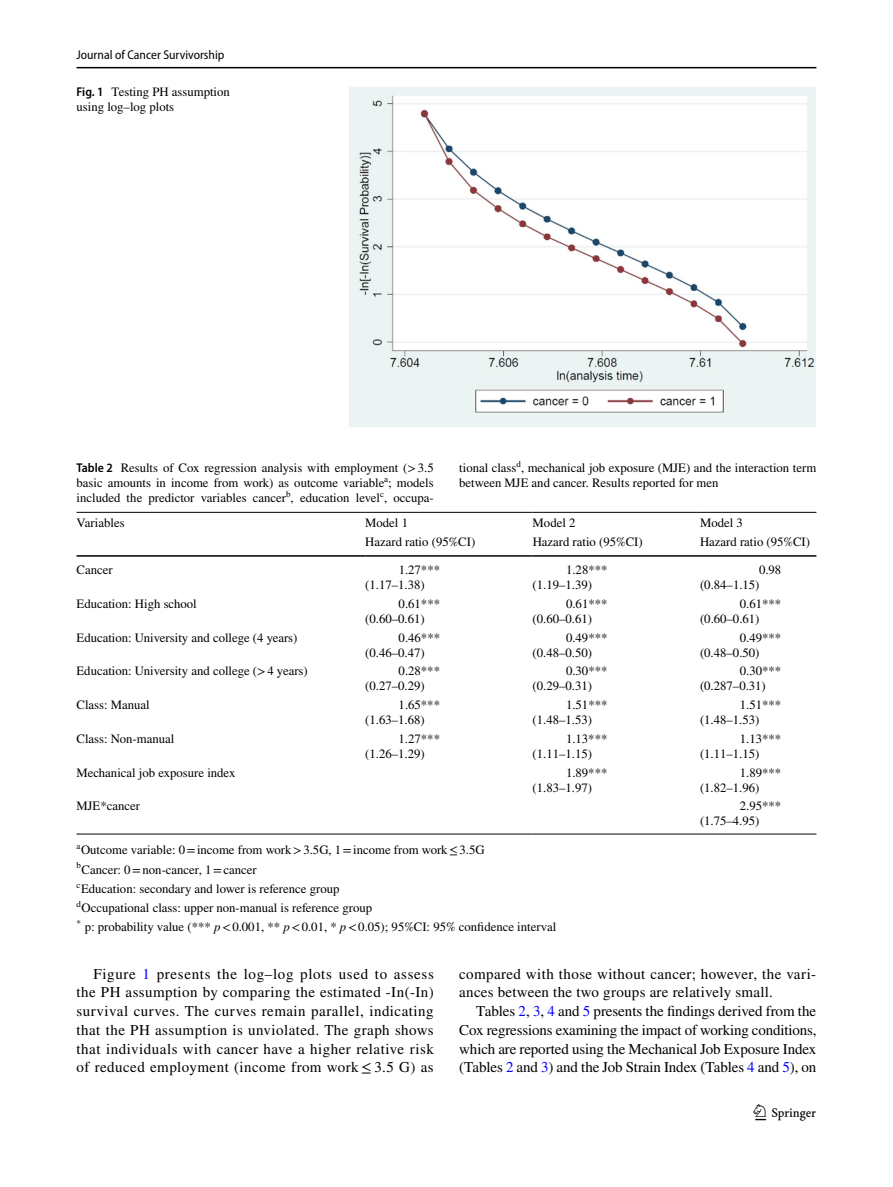
<style>
.page{position:relative;width:893px;height:1187px;background:#fff}
.page>*{position:absolute;margin:0;border:0;box-sizing:border-box;transform-origin:0 0}
.t1{font:22.5px "Springnew Regular 3";color:#000}
.t2{font:15px/18.8px "STIX";letter-spacing:.02em;color:#000;text-align:justify}
.t3{font:12.75px/15px "STIX";color:#000}
.t4{font:semi-condensed 12.75px "Myriad Pro";color:#000}
.s1{font-family:"Myriad Pro";font-weight:600;font-stretch:semi-condensed}
.s2{font-style:italic}
.s3{color:#00f}
</style>
<div class="page">
<hr style="left:77px;top:67px;width:739px;height:1px;background:#000">
<img style="left:349px;top:87px;width:467px;height:340px">
<hr style="left:77px;top:512px;width:288px;height:1px;background:#000">
<hr style="left:77px;top:555px;width:288px;height:1px;background:#000">
<hr style="left:365px;top:512px;width:168px;height:1px;background:#000">
<hr style="left:533px;top:512px;width:167px;height:1px;background:#000">
<hr style="left:700px;top:512px;width:116px;height:1px;background:#000">
<hr style="left:365px;top:555px;width:168px;height:1px;background:#000">
<hr style="left:533px;top:555px;width:167px;height:1px;background:#000">
<hr style="left:700px;top:555px;width:116px;height:1px;background:#000">
<hr style="left:77px;top:833px;width:288px;height:1px;background:#000">
<hr style="left:365px;top:833px;width:168px;height:1px;background:#000">
<hr style="left:533px;top:833px;width:167px;height:1px;background:#000">
<hr style="left:700px;top:833px;width:116px;height:1px;background:#000">
<p class="t4" style="left:77px;top:48px;width:149px">Journal of Cancer Survivorship</p>
<p class="t3" style="left:77px;top:85px;width:155px"><span class="s1">Fig. 1</span> Testing PH assumption using log–log plots</p>
<p class="t3" style="left:77px;top:461px;width:359px;text-align:justify"><span class="s1">Table 2</span> Results of Cox regression analysis with employment (&gt;3.5 basic amounts in income from work) as outcome variable<sup>a</sup>; models included the predictor variables cancer<sup>b</sup>, education level<sup>c</sup>, occupa-</p>
<p class="t3" style="left:459px;top:461px;width:359px">tional class<sup>d</sup>, mechanical job exposure (MJE) and the interaction term between MJE and cancer. Results reported for men</p>
<p class="t3" style="left:77px;top:516px;width:50px">Variables</p>
<p class="t3" style="left:365px;top:516px;width:44px">Model 1</p>
<p class="t3" style="left:533px;top:516px;width:44px">Model 2</p>
<p class="t3" style="left:700px;top:516px;width:44px">Model 3</p>
<p class="t3" style="left:365px;top:535px;width:112px">Hazard ratio (95%CI)</p>
<p class="t3" style="left:533px;top:535px;width:112px">Hazard ratio (95%CI)</p>
<p class="t3" style="left:700px;top:535px;width:112px">Hazard ratio (95%CI)</p>
<p class="t3" style="left:77px;top:563px;width:38px">Cancer</p>
<p class="t3" style="left:365px;top:563px;width:76px;text-indent:33px">1.27*** (1.17–1.38)</p>
<p class="t3" style="left:533px;top:563px;width:76px;text-indent:33px">1.28*** (1.19–1.39)</p>
<p class="t3" style="left:700px;top:563px;width:83px;text-indent:59px">0.98 (0.84–1.15)</p>
<p class="t3" style="left:77px;top:597px;width:122px">Education: High school</p>
<p class="t3" style="left:365px;top:597px;width:76px;text-indent:33px">0.61*** (0.60–0.61)</p>
<p class="t3" style="left:533px;top:597px;width:76px;text-indent:33px">0.61*** (0.60–0.61)</p>
<p class="t3" style="left:700px;top:597px;width:83px;text-indent:40px">0.61*** (0.60–0.61)</p>
<p class="t3" style="left:77px;top:630px;width:222px">Education: University and college (4 years)</p>
<p class="t3" style="left:365px;top:630px;width:76px;text-indent:33px">0.46*** (0.46–0.47)</p>
<p class="t3" style="left:533px;top:630px;width:76px;text-indent:33px">0.49*** (0.48–0.50)</p>
<p class="t3" style="left:700px;top:630px;width:83px;text-indent:40px">0.49*** (0.48–0.50)</p>
<p class="t3" style="left:77px;top:664px;width:233px">Education: University and college (&gt;4 years)</p>
<p class="t3" style="left:365px;top:664px;width:76px;text-indent:33px">0.28*** (0.27–0.29)</p>
<p class="t3" style="left:533px;top:664px;width:76px;text-indent:33px">0.30*** (0.29–0.31)</p>
<p class="t3" style="left:700px;top:664px;width:83px;text-indent:40px">0.30*** (0.287–0.31)</p>
<p class="t3" style="left:77px;top:698px;width:75px">Class: Manual</p>
<p class="t3" style="left:365px;top:698px;width:76px;text-indent:33px">1.65*** (1.63–1.68)</p>
<p class="t3" style="left:533px;top:698px;width:76px;text-indent:33px">1.51*** (1.48–1.53)</p>
<p class="t3" style="left:700px;top:698px;width:83px;text-indent:40px">1.51*** (1.48–1.53)</p>
<p class="t3" style="left:76px;top:732px;width:99px">Class: Non-manual</p>
<p class="t3" style="left:365px;top:732px;width:76px;text-indent:33px">1.27*** (1.26–1.29)</p>
<p class="t3" style="left:533px;top:732px;width:76px;text-indent:33px">1.13*** (1.11–1.15)</p>
<p class="t3" style="left:700px;top:732px;width:83px;text-indent:40px">1.13*** (1.11–1.15)</p>
<p class="t3" style="left:76px;top:765px;width:160px">Mechanical job exposure index</p>
<p class="t3" style="left:533px;top:765px;width:76px;text-indent:33px">1.89*** (1.83–1.97)</p>
<p class="t3" style="left:700px;top:765px;width:83px;text-indent:40px">1.89*** (1.82–1.96)</p>
<p class="t3" style="left:76px;top:799px;width:65px">MJE*cancer</p>
<p class="t3" style="left:700px;top:799px;width:83px;text-indent:40px">2.95*** (1.75–4.95)</p>
<p class="t3" style="left:77px;top:841px;width:481px;line-height:19.2px"><sup>a</sup>Outcome variable: 0=income from work&gt;3.5G, 1=income from work≤3.5G<br><sup>b</sup>Cancer: 0=non-cancer, 1=cancer<br><sup>c</sup>Education: secondary and lower is reference group<br><sup>d</sup>Occupational class: upper non-manual is reference group<br><sup>*</sup> p: probability value (*** <span class="s2">p</span>&lt;0.001, ** <span class="s2">p</span>&lt;0.01, * <span class="s2">p</span>&lt;0.05); 95%CI: 95% confidence interval</p>
<p class="t2" style="left:77px;top:965px;width:359px;text-indent:17px">Figure <span class="s3">1</span> presents the log–log plots used to assess the PH assumption by comparing the estimated -In(-In) survival curves. The curves remain parallel, indicating that the PH assumption is unviolated. The graph shows that individuals with cancer have a higher relative risk of reduced employment (income from work ≤ 3.5 G) as</p>
<p class="t2" style="left:459px;top:965px;width:358px">compared with those without cancer; however, the vari&shy;ances between the two groups are relatively small.</p>
<p class="t2" style="left:459px;top:1002px;width:359px;text-indent:17px">Tables <span class="s3">2</span>, <span class="s3">3</span>, <span class="s3">4</span> and <span class="s3">5</span> presents the findings derived from the Cox regressions examining the impact of working conditions, which are reported using the Mechanical Job Exposure Index (Tables <span class="s3">2</span> and <span class="s3">3</span>) and the Job Strain Index (Tables <span class="s3">4</span> and <span class="s3">5</span>), on</p>
<h1 class="t1" style="left:755px;top:1104px;width:62px">1 3</h1>
</div>
